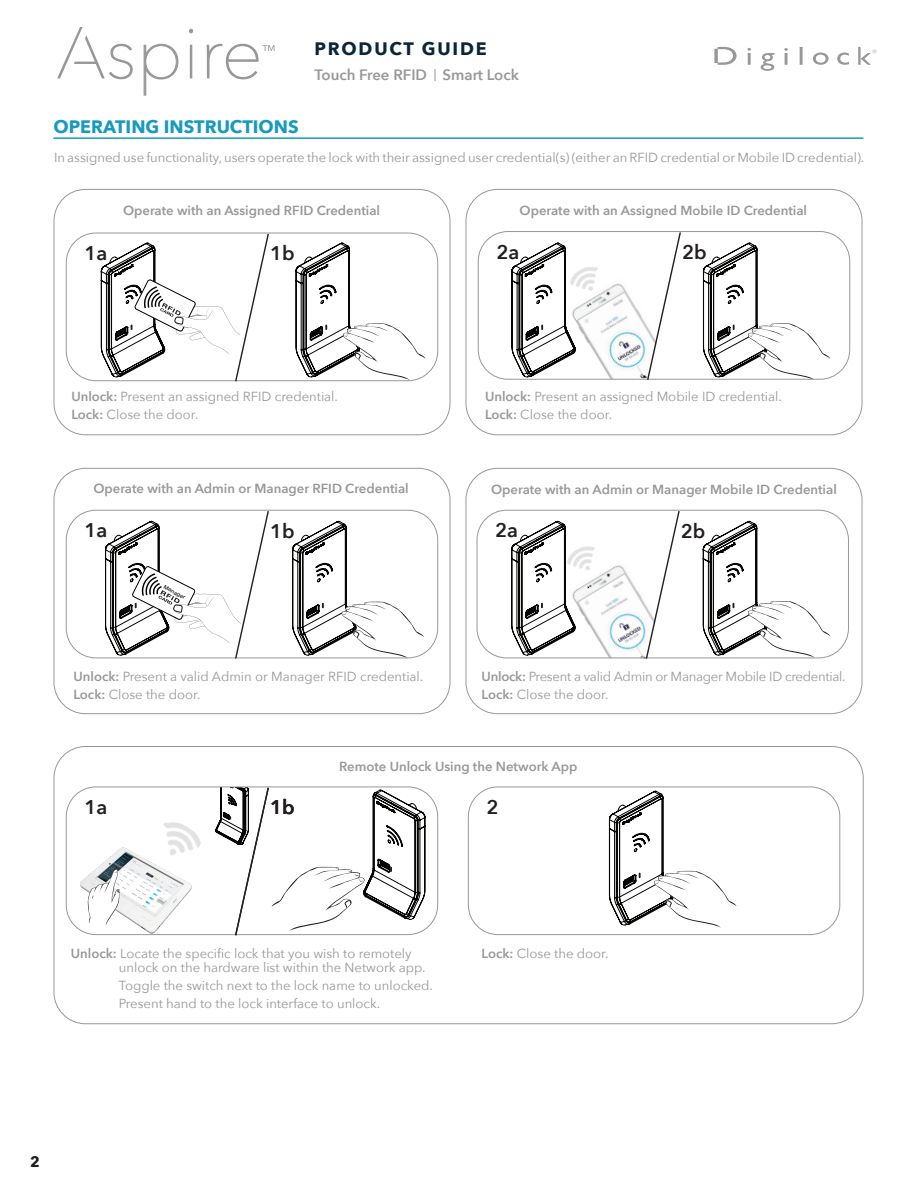
<style>
.page{position:relative;width:918px;height:1188px;background:#fff}
.page>*{position:absolute;margin:0;border:0;box-sizing:border-box;transform-origin:0 0}
.t1{font:600 19.8px "Avenir Next";color:#231f20}
.t2{font:700 18px "Avenir Next";color:#169abe}
.t3{font:700 18px "Avenir Next";letter-spacing:.1em;color:#082839}
.t4{font:600 15px "Avenir Next";color:#96989a}
.t5{font:700 15px "Avenir Next";color:#231f20}
.t6{font:13.2px/17.7px "Avenir Next";color:#96989a}
.t7{font:600 13.2px "Avenir Next";color:#96989a}
.t8{font:13.2px/17.7px "Avenir Next";letter-spacing:-.02em;color:#96989a}
.t9{font:500 5.4px "Helvetica Neue";color:#231f20;scale:1.08 1}
.s1{font-weight:500;font-size:12px}
.s2{font-weight:600}
</style>
<div class="page">
<svg style="left:714px;top:47px;width:162px;height:24px"></svg>
<svg style="left:57px;top:27px;width:76px;height:52px"></svg>
<svg style="left:144px;top:44px;width:34px;height:52px"></svg>
<svg style="left:189px;top:29px;width:4px;height:49px"></svg>
<svg style="left:206px;top:44px;width:69px;height:35px"></svg>
<img style="left:576px;top:283px;width:70px;height:95px">
<img style="left:575px;top:565px;width:70px;height:91px">
<hr style="left:53px;top:137px;width:810px;height:2px;background:#169abe">
<img style="left:575px;top:546px;width:28px;height:32px">
<img style="left:576px;top:267px;width:30px;height:31px">
<img style="left:53px;top:829px;width:163px;height:120px">
<svg style="left:87px;top:869px;width:34px;height:58px"></svg>
<svg style="left:511px;top:521px;width:64px;height:134px"></svg>
<svg style="left:512px;top:243px;width:64px;height:134px"></svg>
<svg style="left:296px;top:243px;width:131px;height:138px"></svg>
<svg style="left:292px;top:521px;width:134px;height:138px"></svg>
<svg style="left:703px;top:243px;width:129px;height:135px"></svg>
<svg style="left:703px;top:521px;width:129px;height:137px"></svg>
<svg style="left:609px;top:791px;width:128px;height:137px"></svg>
<img style="left:152px;top:822px;width:53px;height:44px">
<div style="left:466px;top:189px;width:396px;height:246px;border:1px solid #96989a;border-radius:32px"></div>
<div style="left:466px;top:468px;width:396px;height:246px;border:1px solid #96989a;border-radius:32px"></div>
<div style="left:54px;top:189px;width:396px;height:246px;border:1px solid #96989a;border-radius:32px"></div>
<div style="left:54px;top:468px;width:396px;height:246px;border:1px solid #96989a;border-radius:32px"></div>
<div style="left:468px;top:787px;width:372px;height:148px;border:1px solid #96989a;border-radius:30px"></div>
<div style="left:478px;top:231px;width:372px;height:149px;border:1px solid #96989a;border-radius:30px"></div>
<div style="left:477px;top:510px;width:372px;height:148px;border:1px solid #96989a;border-radius:30px"></div>
<svg style="left:101px;top:232px;width:169px;height:150px"></svg>
<svg style="left:105px;top:509px;width:165px;height:150px"></svg>
<svg style="left:216px;top:786px;width:209px;height:150px"></svg>
<svg style="left:646px;top:231px;width:36px;height:149px"></svg>
<svg style="left:645px;top:509px;width:36px;height:150px"></svg>
<h2 class="t2" style="left:53px;top:111px;width:247px">OPERATING INSTRUCTIONS</h2>
<h2 class="t3" style="left:314px;top:33px;width:174px">PRODUCT GUIDE</h2>
<p class="t4" style="left:314px;top:62px;width:206px">Touch Free RFID <span class="s1">|</span> Smart Lock</p>
<p class="t6" style="left:54px;top:148px;width:812px">In assigned use functionality, users operate the lock with their assigned user credential(s) (either an RFID credential or Mobile ID credential).</p>
<p class="t7" style="left:123px;top:199px;width:259px">Operate with an Assigned RFID Credential</p>
<p class="t7" style="left:520px;top:199px;width:289px">Operate with an Assigned Mobile ID Credential</p>
<h1 class="t1" style="left:84px;top:236px;width:24px">1a</h1>
<h1 class="t1" style="left:270px;top:236px;width:26px">1b</h1>
<h1 class="t1" style="left:496px;top:235px;width:24px">2a</h1>
<h1 class="t1" style="left:682px;top:235px;width:26px">2b</h1>
<p class="t6" style="left:71px;top:387px;width:268px"><span class="s2">Unlock:</span> Present an assigned RFID credential.<br><span class="s2">Lock:</span> Close the door.</p>
<p class="t6" style="left:485px;top:387px;width:298px"><span class="s2">Unlock:</span> Present an assigned Mobile ID credential.<br><span class="s2">Lock:</span> Close the door.</p>
<p class="t7" style="left:93px;top:477px;width:317px">Operate with an Admin or Manager RFID Credential</p>
<p class="t7" style="left:491px;top:478px;width:347px">Operate with an Admin or Manager Mobile ID Credential</p>
<h1 class="t1" style="left:84px;top:514px;width:24px">1a</h1>
<h1 class="t1" style="left:270px;top:514px;width:26px">1b</h1>
<h1 class="t1" style="left:495px;top:514px;width:24px">2a</h1>
<h1 class="t1" style="left:681px;top:514px;width:26px">2b</h1>
<p class="t9" style="left:166px;top:583px;width:24px;rotate:28deg">Manager</p>
<p class="t6" style="left:73px;top:667px;width:351px"><span class="s2">Unlock:</span> Present a valid Admin or Manager RFID credential.<br><span class="s2">Lock:</span> Close the door.</p>
<p class="t8" style="left:482px;top:667px;width:366px"><span class="s2">Unlock:</span> Present a valid Admin or Manager Mobile ID credential.<br><span class="s2">Lock:</span> Close the door.</p>
<p class="t7" style="left:339px;top:755px;width:240px">Remote Unlock Using the Network App</p>
<h1 class="t1" style="left:270px;top:790px;width:26px">1b</h1>
<h1 class="t1" style="left:84px;top:790px;width:24px">1a</h1>
<h1 class="t1" style="left:486px;top:790px;width:14px">2</h1>
<p class="t6" style="left:119px;top:945px;width:308px;line-height:14.5px;text-indent:-48px"><span class="s2">Unlock:</span> Locate the specific lock that you wish to remotely unlock on the hardware list within the Network app.</p>
<p class="t6" style="left:119px;top:976px;width:316px">Toggle the switch next to the lock name to unlocked.<br>Present hand to the lock interface to unlock.</p>
<p class="t6" style="left:482px;top:944px;width:129px"><span class="s2">Lock:</span> Close the door.</p>
<p class="t5" style="left:30px;top:1149px;width:11px">2</p>
</div>
